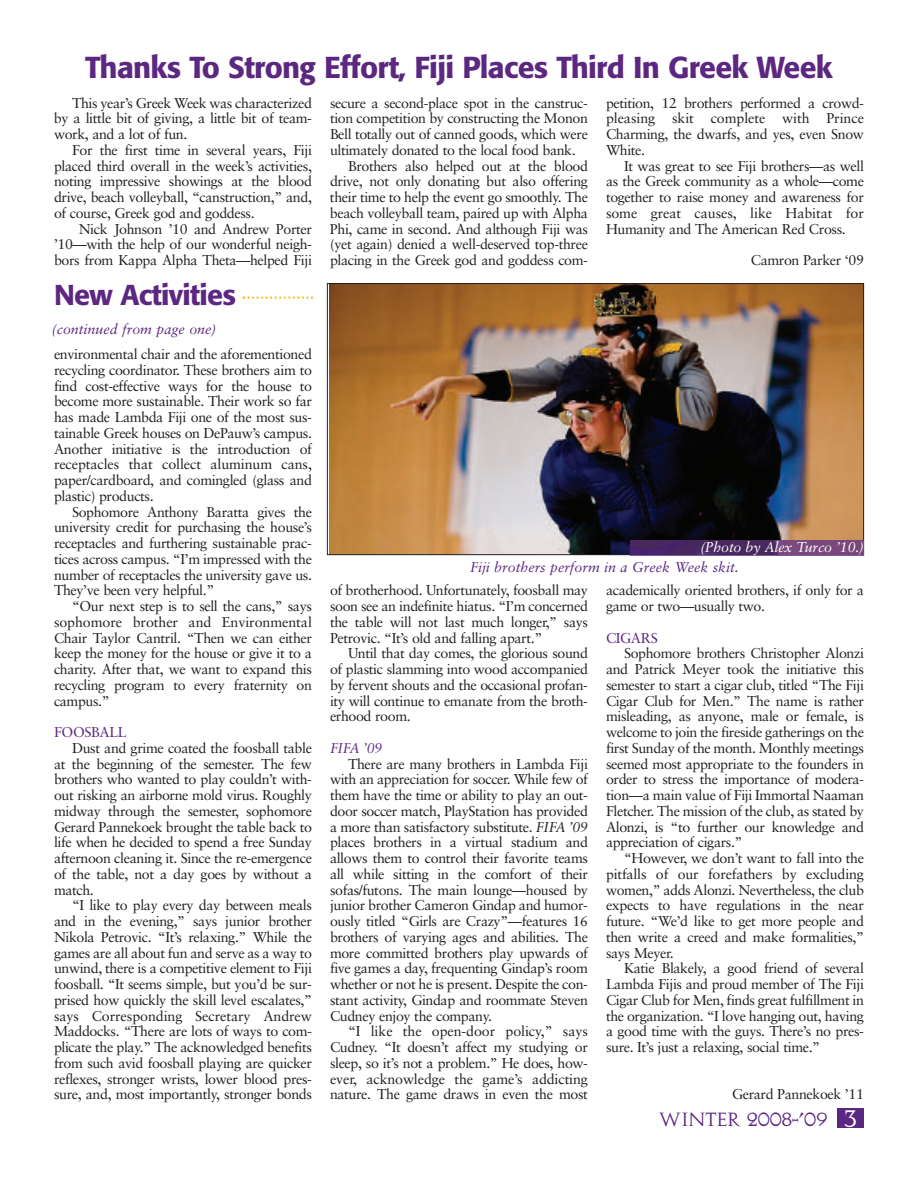
<style>
.page{position:relative;width:918px;height:1188px;background:#fff}
.page>*{position:absolute;margin:0;border:0;box-sizing:border-box;transform-origin:0 0}
.t1{font:500 30px "Formata";letter-spacing:-.025em;color:#5c2781}
.t2{font:500 28.5px "Formata";letter-spacing:-.025em;color:#5c2781}
.t3{font:18px "Augustea";color:#5c2781}
.t4{font:14.25px/15.8px "Sabon";letter-spacing:-.03em;color:#231f20;text-align:justify}
.t5{font:italic 14.25px "Sabon";color:#5c2781}
.t6{font:italic 14.25px "Sabon";letter-spacing:-.01em;color:#fff}
.t7{font:14.25px "Sabon";letter-spacing:-.03em;color:#5c2781}
.s1{font-style:italic}
.s2{font-size:22.5px;color:#fff}
</style>
<div class="page">
<div style="left:837px;top:1108px;width:27px;height:19px;background:#5c2781"></div>
<img style="left:330px;top:285px;width:532px;height:268px">
<hr style="left:630px;top:555px;width:234px;height:1px;background:#7f5d9e">
<svg style="left:630px;top:541px;width:234px;height:14px"></svg>
<img style="left:630px;top:541px;width:233px;height:13px">
<svg style="left:243px;top:297px;width:70px;height:2px"></svg>
<h1 class="t1" style="left:85px;top:54px;width:749px">Thanks To Strong Effort, Fiji Places Third In Greek Week</h1>
<p class="t4" style="left:54px;top:96px;width:260px;text-indent:18px">This year’s Greek Week was characterized by a little bit of giving, a little bit of team&shy;work, and a lot of fun.</p>
<p class="t4" style="left:54px;top:143px;width:259px;text-indent:18px">For the first time in several years, Fiji placed third overall in the week’s activities, noting impressive showings at the blood drive, beach volleyball, “canstruction,” and, of course, Greek god and goddess.</p>
<p class="t4" style="left:54px;top:222px;width:260px;text-indent:25px">Nick Johnson ’10 and Andrew Porter ’10—with the help of our wonderful neigh&shy;bors from Kappa Alpha Theta—helped Fiji</p>
<p class="t4" style="left:606px;top:96px;width:260px">petition, 12 brothers performed a crowd&shy;pleasing skit complete with Prince Charming, the dwarfs, and yes, even Snow White.</p>
<p class="t4" style="left:606px;top:159px;width:260px;text-indent:18px">It was great to see Fiji brothers—as well as the Greek community as a whole—come together to raise money and awareness for some great causes, like Habitat for Humanity and The American Red Cross.</p>
<p class="t4" style="left:751px;top:253px;width:115px">Camron Parker ‘09</p>
<p class="t4" style="left:330px;top:96px;width:260px">secure a second-place spot in the canstruc-</p>
<p class="t4" style="left:330px;top:112px;width:259px">tion competition by constructing the Monon</p>
<p class="t4" style="left:330px;top:127px;width:259px">Bell totally out of canned goods, which were</p>
<p class="t4" style="left:330px;top:143px;width:247px">ultimately donated to the local food bank.</p>
<p class="t4" style="left:348px;top:159px;width:241px">Brothers also helped out at the blood</p>
<p class="t4" style="left:330px;top:175px;width:259px">drive, not only donating but also offering</p>
<p class="t4" style="left:330px;top:190px;width:260px">their time to help the event go smoothly. The</p>
<p class="t4" style="left:330px;top:206px;width:259px">beach volleyball team, paired up with Alpha</p>
<p class="t4" style="left:330px;top:222px;width:259px">Phi, came in second. And although Fiji was</p>
<p class="t4" style="left:330px;top:238px;width:259px">(yet again) denied a well-deserved top-three</p>
<p class="t4" style="left:330px;top:253px;width:260px">placing in the Greek god and goddess com-</p>
<h2 class="t2" style="left:54px;top:283px;width:184px">New Activities</h2>
<p class="t5" style="left:52px;top:323px;width:166px">(continued from page one)</p>
<p class="t4" style="left:54px;top:347px;width:260px">environmental chair and the aforementioned recycling coordinator. These brothers aim to find cost-effective ways for the house to become more sustainable. Their work so far has made Lambda Fiji one of the most sus&shy;tainable Greek houses on DePauw’s campus.<br>Another initiative is the introduction of receptacles that collect aluminum cans, paper/cardboard, and comingled (glass and plastic) products.</p>
<p class="t4" style="left:54px;top:505px;width:260px;text-indent:18px">Sophomore Anthony Baratta gives the university credit for purchasing the house’s receptacles and furthering sustainable prac&shy;tices across campus. “I’m impressed with the number of receptacles the university gave us.<br>They’ve been very helpful.”</p>
<p class="t4" style="left:54px;top:599px;width:259px;text-indent:18px">“Our next step is to sell the cans,” says sophomore brother and Environmental Chair Taylor Cantril. “Then we can either keep the money for the house or give it to a charity. After that, we want to expand this recycling program to every fraternity on campus.”</p>
<p class="t7" style="left:54px;top:726px;width:74px">FOOSBALL</p>
<p class="t4" style="left:54px;top:741px;width:260px;text-indent:18px">Dust and grime coated the foosball table at the beginning of the semester. The few brothers who wanted to play couldn’t with&shy;out risking an airborne mold virus. Roughly midway through the semester, sophomore Gerard Pannekoek brought the table back to life when he decided to spend a free Sunday afternoon cleaning it. Since the re-emergence of the table, not a day goes by without a match.</p>
<p class="t4" style="left:54px;top:899px;width:260px;text-indent:18px">“I like to play every day between meals and in the evening,” says junior brother Nikola Petrovic. “It’s relaxing.” While the games are all about fun and serve as a way to unwind, there is a competitive element to Fiji foosball. “It seems simple, but you’d be sur&shy;prised how quickly the skill level escalates,” says Corresponding Secretary Andrew Maddocks. “There are lots of ways to com&shy;plicate the play.” The acknowledged benefits from such avid foosball playing are quicker reflexes, stronger wrists, lower blood pres&shy;sure, and, most importantly, stronger bonds</p>
<p class="t6" style="left:700px;top:541px;width:165px">(Photo by Alex Turco ’10.)</p>
<p class="t5" style="left:470px;top:561px;width:270px">Fiji brothers perform in a Greek Week skit.</p>
<p class="t4" style="left:330px;top:584px;width:259px">of brotherhood. Unfortunately, foosball may soon see an indefinite hiatus. “I’m concerned the table will not last much longer,” says Petrovic. “It’s old and falling apart.”</p>
<p class="t4" style="left:330px;top:647px;width:260px;text-indent:18px">Until that day comes, the glorious sound of plastic slamming into wood accompanied by fervent shouts and the occasional profan&shy;ity will continue to emanate from the broth&shy;erhood room.</p>
<p class="t5" style="left:330px;top:742px;width:54px">FIFA ’09</p>
<p class="t4" style="left:330px;top:757px;width:260px;text-indent:18px">There are many brothers in Lambda Fiji with an appreciation for soccer. While few of them have the time or ability to play an out&shy;door soccer match, PlayStation has provided a more than satisfactory substitute. <span class="s1">FIFA ’09 </span>places brothers in a virtual stadium and allows them to control their favorite teams all while sitting in the comfort of their sofas/futons. The main lounge—housed by junior brother Cameron Gindap and humor&shy;ously titled “Girls are Crazy”—features 16 brothers of varying ages and abilities. The more committed brothers play upwards of five games a day, frequenting Gindap’s room whether or not he is present. Despite the con&shy;stant activity, Gindap and roommate Steven Cudney enjoy the company.</p>
<p class="t4" style="left:330px;top:1025px;width:260px;text-indent:18px">“I like the open-door policy,” says Cudney. “It doesn’t affect my studying or sleep, so it’s not a problem.” He does, how&shy;ever, acknowledge the game’s addicting nature. The game draws in even the most</p>
<p class="t4" style="left:606px;top:584px;width:260px">academically oriented brothers, if only for a game or two—usually two.</p>
<p class="t7" style="left:606px;top:632px;width:53px">CIGARS</p>
<p class="t4" style="left:606px;top:647px;width:260px;text-indent:18px">Sophomore brothers Christopher Alonzi and Patrick Meyer took the initiative this semester to start a cigar club, titled “The Fiji Cigar Club for Men.” The name is rather misleading, as anyone, male or female, is welcome to join the fireside gatherings on the first Sunday of the month. Monthly meetings seemed most appropriate to the founders in order to stress the importance of modera&shy;tion—a main value of Fiji Immortal Naaman Fletcher. The mission of the club, as stated by Alonzi, is “to further our knowledge and appreciation of cigars.”</p>
<p class="t4" style="left:606px;top:852px;width:260px;text-indent:18px">“However, we don’t want to fall into the pitfalls of our forefathers by excluding women,” adds Alonzi. Nevertheless, the club expects to have regulations in the near future. “We’d like to get more people and then write a creed and make formalities,” says Meyer.</p>
<p class="t4" style="left:606px;top:962px;width:260px;text-indent:18px">Katie Blakely, a good friend of several Lambda Fijis and proud member of The Fiji Cigar Club for Men, finds great fulfillment in the organization. “I love hanging out, having a good time with the guys. There’s no pres&shy;sure. It’s just a relaxing, social time.”</p>
<p class="t4" style="left:732px;top:1088px;width:133px">Gerard Pannekoek ’11</p>
<p class="t3" style="left:658px;top:1109px;width:200px">WINTER 2008-’09 <span class="s2">3</span></p>
</div>
